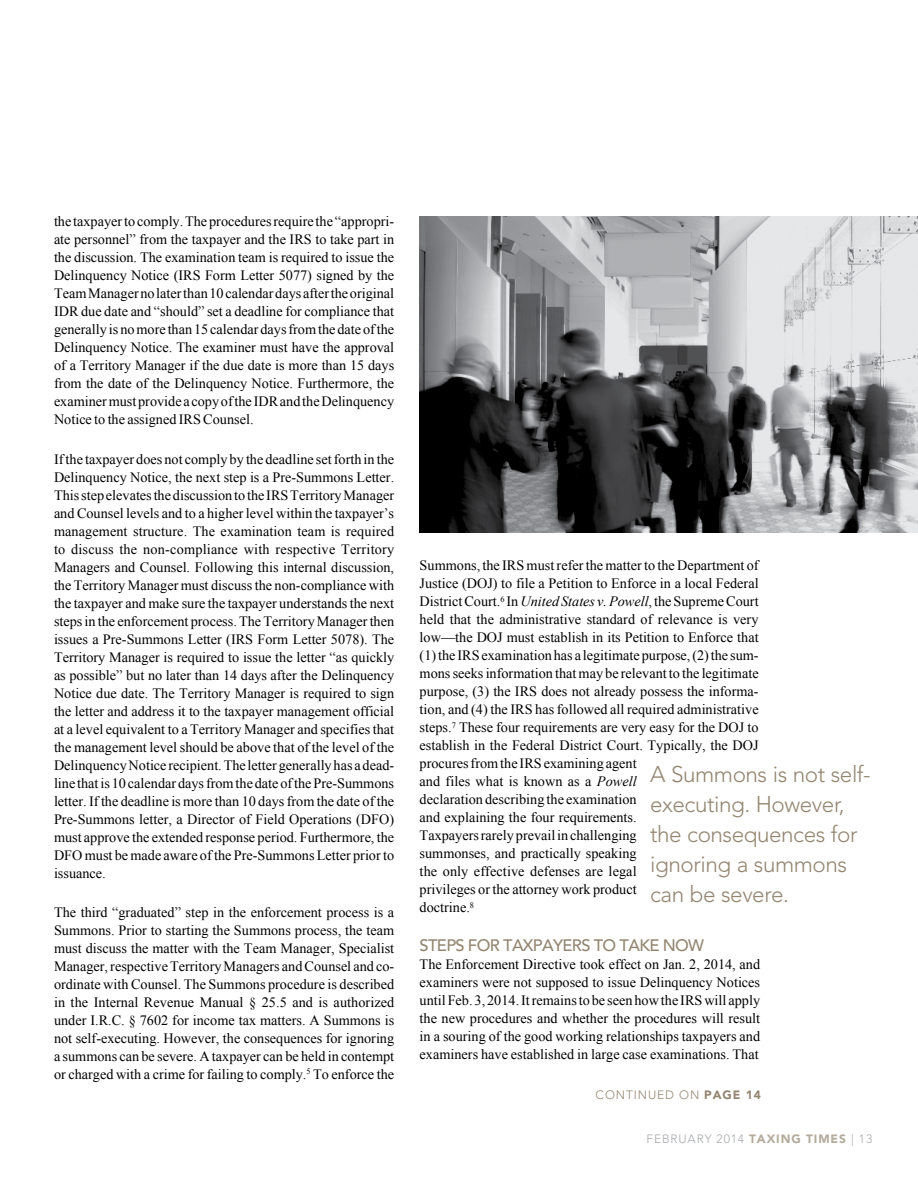
<style>
.page{position:relative;width:918px;height:1188px;background:#fff}
.page>*{position:absolute;margin:0;border:0;box-sizing:border-box;transform-origin:0 0}
.t1{font:300 22.5px/30px "Avenir LT Std";letter-spacing:-.02em;color:#948671}
.t2{font:500 16.5px "Avenir LT Std";letter-spacing:-.04em;color:#948671}
.t3{font:14.25px/18px "Times New Roman";color:#000;text-align:justify}
.t4{font:300 12px "Avenir LT Std";letter-spacing:.075em;color:#a7a9ac}
.t5{font:300 12px "Avenir LT Std";letter-spacing:.075em;color:#948671}
.s1{font-style:italic}
.s2{font-weight:900}
.s3{font-weight:900;color:#b4ab9c}
</style>
<div class="page">
<img style="left:420px;top:216px;width:498px;height:316px">
<p class="t3" style="left:54px;top:212px;width:342px">the taxpayer to comply. The procedures require the “appropri&shy;ate personnel” from the taxpayer and the IRS to take part in the discussion. The examination team is required to issue the Delinquency Notice (IRS Form Letter 5077) signed by the Team Manager no later than 10 calendar days after the original IDR due date and “should” set a deadline for compliance that generally is no more than 15 calendar days from the date of the Delinquency Notice. The examiner must have the approval of a Territory Manager if the due date is more than 15 days from the date of the Delinquency Notice. Furthermore, the examiner must provide a copy of the IDR and the Delinquency Notice to the assigned IRS Counsel.</p>
<p class="t3" style="left:54px;top:450px;width:342px">If the taxpayer does not comply by the deadline set forth in the Delinquency Notice, the next step is a Pre-Summons Letter.<br>This step elevates the discussion to the IRS Territory Manager and Counsel levels and to a higher level within the taxpayer’s management structure. The examination team is required to discuss the non-compliance with respective Territory Managers and Counsel. Following this internal discussion, the Territory Manager must discuss the non-compliance with the taxpayer and make sure the taxpayer understands the next steps in the enforcement process. The Territory Manager then issues a Pre-Summons Letter (IRS Form Letter 5078). The Territory Manager is required to issue the letter “as quickly as possible” but no later than 14 days after the Delinquency Notice due date. The Territory Manager is required to sign the letter and address it to the taxpayer management official at a level equivalent to a Territory Manager and specifies that the management level should be above that of the level of the Delinquency Notice recipient. The letter generally has a dead&shy;line that is 10 calendar days from the date of the Pre-Summons letter. If the deadline is more than 10 days from the date of the Pre-Summons letter, a Director of Field Operations (DFO) must approve the extended response period. Furthermore, the DFO must be made aware of the Pre-Summons Letter prior to issuance.</p>
<p class="t3" style="left:54px;top:903px;width:342px">The third “graduated” step in the enforcement process is a Summons. Prior to starting the Summons process, the team must discuss the matter with the Team Manager, Specialist Manager, respective Territory Managers and Counsel and co&shy;ordinate with Counsel. The Summons procedure is described in the Internal Revenue Manual § 25.5 and is authorized under I.R.C. § 7602 for income tax matters. A Summons is not self-executing. However, the consequences for ignoring a summons can be severe. A taxpayer can be held in contempt or charged with a crime for failing to comply.<sup>5</sup> To enforce the</p>
<p class="t3" style="left:420px;top:556px;width:341px;text-align:left">Summons, the IRS must refer the matter to the Department of Justice (DOJ) to file a Petition to Enforce in a local Federal District Court.<sup>6</sup> In <span class="s1">United States v. Powell</span>, the Supreme Court held that the administrative standard of relevance is very low—the DOJ must establish in its Petition to Enforce that (1) the IRS examination has a legitimate purpose, (2) the sum&shy;mons seeks information that may be relevant to the legitimate purpose, (3) the IRS does not already possess the informa&shy;tion, and (4) the IRS has followed all required administrative steps.<sup>7</sup> These four requirements are very easy for the DOJ to establish in the Federal District Court. Typically, the DOJ procures from the IRS examining agent<br>and files what is known as a <span class="s1">Powell<br></span>declaration describing the examination<br>and explaining the four requirements.<br>Taxpayers rarely prevail in challenging<br>summonses, and practically speaking<br>the only effective defenses are legal<br>privileges or the attorney work product<br>doctrine.<sup>8</sup></p>
<p class="t2" style="left:420px;top:936px;width:286px">STEPS FOR TAXPAYERS TO TAKE NOW</p>
<p class="t3" style="left:420px;top:955px;width:342px">The Enforcement Directive took effect on Jan. 2, 2014, and examiners were not supposed to issue Delinquency Notices until Feb. 3, 2014. It remains to be seen how the IRS will apply the new procedures and whether the procedures will result in a souring of the good working relationships taxpayers and examiners have established in large case examinations. That</p>
<h1 class="t1" style="left:650px;top:759px;width:222px">A Summons is not self&shy;executing. However, the consequences for ignoring a summons can be severe.</h1>
<p class="t5" style="left:596px;top:1088px;width:167px">CONTINUED ON <span class="s2">PAGE 14</span></p>
<p class="t4" style="left:646px;top:1132px;width:227px">FEBRUARY 2014 <span class="s3">TAXING TIMES</span> | 13</p>
</div>
